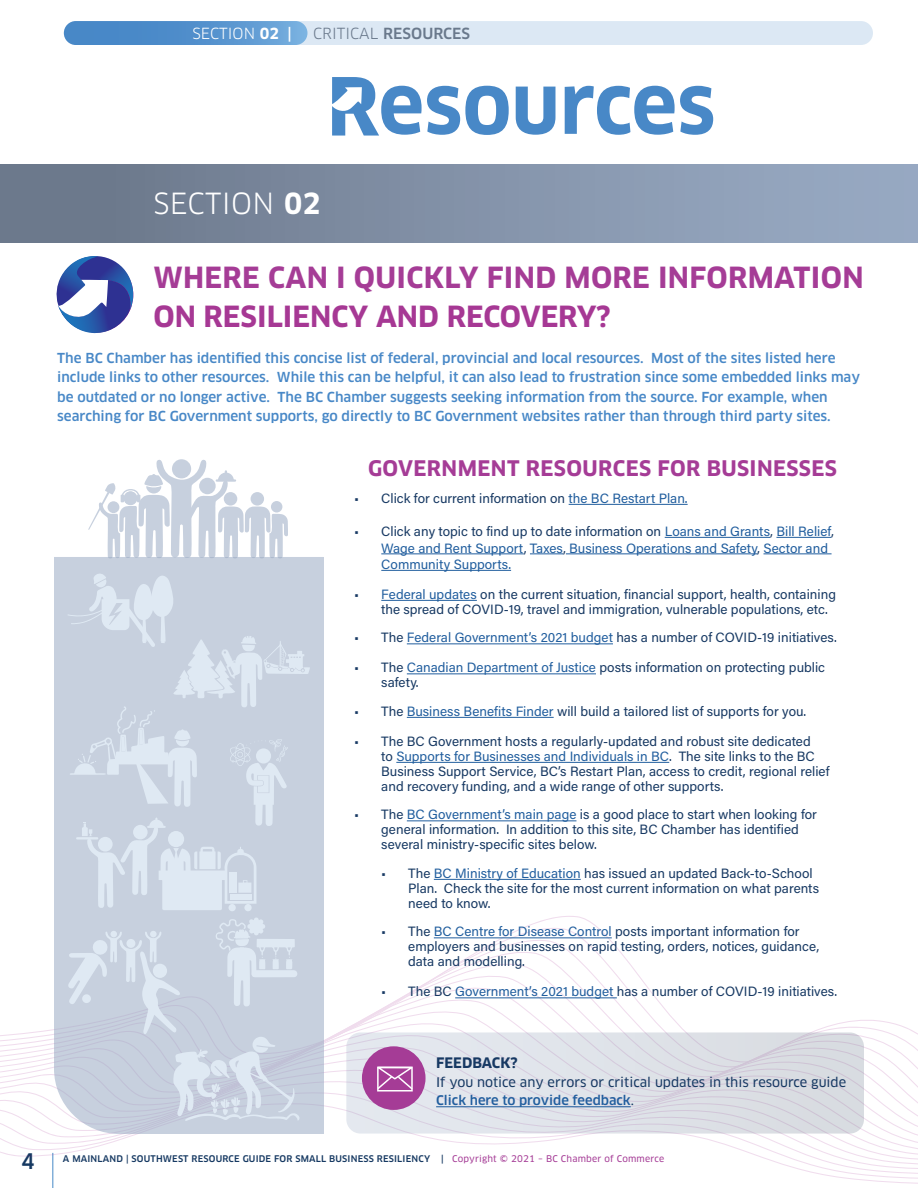
<style>
.page{position:relative;width:918px;height:1188px;background:#fff}
.page>*{position:absolute;margin:0;border:0;box-sizing:border-box;transform-origin:0 0}
.t1{font:700 28.5px "Clan OT";letter-spacing:.01em;color:#a53c96}
.t2{font:700 28.5px "Clan OT";color:#a63894}
.t3{font:28.5px "Clan OT";letter-spacing:.01em;color:#fff}
.t4{font:700 21px "Clan OT";letter-spacing:.02em;color:#a53c96}
.t5{font:500 21px "Clan OT";color:#163962}
.t6{font:500 15px "Clan OT";color:#6a798c}
.t7{font:15px "Clan OT";color:#fff}
.t8{font:700 14.1px "Clan OT";color:#173963}
.t9{font:13.5px/15px "Acumin Variable Concept";color:#173963}
.t10{font:500 13.5px/19.5px "Clan OT";color:#4888c7}
.t11{font:13.5px/16.5px "Acumin Variable Concept";color:#215e9e}
.t12{font:12.9px "Clan OT News";color:#173963}
.t13{font:500 12.9px "Clan OT";color:#215e9e}
.t14{font:500 9px "Clan OT";letter-spacing:.02em;color:#163962}
.s1{font-weight:700}
.s2{font-weight:500}
.s3{font-weight:400}
.s4{color:#215e9e}
.s5{color:#173963}
.s6{font-family:"Clan OT News";font-weight:400;color:#173963}
.s7{font-family:"Clan OT News";font-weight:400;color:#a53c96}
</style>
<div class="page">
<svg style="left:35px;top:1020px;width:880px;height:12px"></svg>
<svg style="left:1px;top:1101px;width:917px;height:87px"></svg>
<div style="left:54px;top:557px;width:270px;height:577px;background:#c7d0de"></div>
<div style="left:0;top:165px;width:918px;height:78px;background:linear-gradient(to right,#697588,#9aacc6)"></div>
<svg style="left:56px;top:256px;width:78px;height:78px"></svg>
<svg style="left:516px;top:87px;width:39px;height:48px"></svg>
<svg style="left:565px;top:86px;width:148px;height:49px"></svg>
<svg style="left:332px;top:77px;width:177px;height:59px"></svg>
<div style="left:64px;top:21px;width:809px;height:24px;background:#dce8f4;border-radius:12px"></div>
<div style="left:64px;top:21px;width:244px;height:24px;background:linear-gradient(to right,#3d7fc2,#6fa8db);border-radius:12px"></div>
<svg style="left:88px;top:460px;width:200px;height:99px"></svg>
<div style="left:228px;top:904px;width:8px;height:7px;background:#dfe9f3;border-radius:50%"></div>
<div style="left:244px;top:904px;width:8px;height:7px;background:#dfe9f3;border-radius:50%"></div>
<svg style="left:68px;top:918px;width:232px;height:203px"></svg>
<div style="left:153px;top:964px;width:14px;height:14px;background:#dfe9f3;border-radius:50%"></div>
<hr style="left:569px;top:504px;width:119px;height:1px;background:#215e9e">
<hr style="left:665px;top:537px;width:105px;height:1px;background:#215e9e">
<hr style="left:776px;top:537px;width:55px;height:1px;background:#215e9e">
<hr style="left:381px;top:554px;width:143px;height:1px;background:#215e9e">
<hr style="left:530px;top:554px;width:33px;height:1px;background:#215e9e">
<hr style="left:566px;top:554px;width:191px;height:1px;background:#215e9e">
<hr style="left:764px;top:554px;width:68px;height:1px;background:#215e9e">
<hr style="left:381px;top:570px;width:130px;height:1px;background:#215e9e">
<hr style="left:381px;top:600px;width:96px;height:1px;background:#215e9e">
<hr style="left:407px;top:644px;width:206px;height:1px;background:#215e9e">
<hr style="left:407px;top:674px;width:189px;height:1px;background:#215e9e">
<hr style="left:407px;top:717px;width:147px;height:1px;background:#215e9e">
<hr style="left:396px;top:762px;width:273px;height:1px;background:#215e9e">
<hr style="left:407px;top:821px;width:169px;height:1px;background:#215e9e">
<hr style="left:434px;top:879px;width:147px;height:1px;background:#215e9e">
<hr style="left:434px;top:938px;width:178px;height:1px;background:#215e9e">
<hr style="left:455px;top:998px;width:162px;height:1px;background:#215e9e">
<svg style="left:67px;top:572px;width:243px;height:338px"></svg>
<svg style="left:346px;top:1032px;width:518px;height:102px"></svg>
<div style="left:362px;top:1046px;width:64px;height:64px;background:#a53c96;border-radius:50%"></div>
<svg style="left:377px;top:1066px;width:36px;height:25px"></svg>
<hr style="left:436px;top:1106px;width:195px;height:1px;background:#215e9e">
<p class="t7" style="left:192px;top:24px;width:101px">SECTION <span class="s1">02</span> <span class="s2">|</span></p>
<p class="t6" style="left:313px;top:24px;width:159px"><span class="s3">CRITICAL</span> RESOURCES</p>
<h1 class="t3" style="left:153px;top:187px;width:169px">SECTION <span class="s1">02</span></h1>
<h1 class="t1" style="left:153px;top:261px;width:712px">WHERE CAN I QUICKLY FIND MORE INFORMATION</h1>
<h1 class="t2" style="left:153px;top:300px;width:459px">ON RESILIENCY AND RECOVERY?</h1>
<p class="t10" style="left:57px;top:348px;width:804px">The BC Chamber has identified this concise list of federal, provincial and local resources. Most of the sites listed here include links to other resources. While this can be helpful, it can also lead to frustration since some embedded links may be outdated or no longer active. The BC Chamber suggests seeking information from the source. For example, when searching for BC Government supports, go directly to BC Government websites rather than through third party sites.</p>
<h2 class="t4" style="left:368px;top:456px;width:471px">GOVERNMENT RESOURCES FOR BUSINESSES</h2>
<p class="t9" style="left:354px;top:490px;width:335px">• Click for current information on <span class="s4">the BC Restart Plan.</span></p>
<p class="t11" style="left:381px;top:523px;width:454px;text-indent:-27px"><span class="s5">• Click any topic to find up to date information on</span> Loans and Grants<span class="s5">,</span> Bill Relief<span class="s5">,<br></span>Wage and Rent Support<span class="s5">,</span> Taxes<span class="s5">,</span> Business Operations and Safety<span class="s5">,</span> Sector and<br>Community Supports.</p>
<p class="t9" style="left:381px;top:586px;width:456px;text-indent:-27px">• <span class="s4">Federal updates</span> on the current situation, financial support, health, containing the spread of COVID-19, travel and immigration, vulnerable populations, etc.</p>
<p class="t9" style="left:354px;top:630px;width:484px">• The <span class="s4">Federal Government’s 2021 budget</span> has a number of COVID-19 initiatives.</p>
<p class="t9" style="left:381px;top:660px;width:445px;text-indent:-27px">• The <span class="s4">Canadian Department of Justice</span> posts information on protecting public safety.</p>
<p class="t9" style="left:354px;top:703px;width:454px">• The <span class="s4">Business Benefits Finder</span> will build a tailored list of supports for you.</p>
<p class="t9" style="left:381px;top:733px;width:450px;text-indent:-27px">• The BC Government hosts a regularly-updated and robust site dedicated<br>to <span class="s4">Supports for Businesses and Individuals in BC</span>. The site links to the BC Business Support Service, BC’s Restart Plan, access to credit, regional relief and recovery funding, and a wide range of other supports.</p>
<p class="t9" style="left:381px;top:807px;width:437px;text-indent:-27px">• The <span class="s4">BC Government’s main page</span> is a good place to start when looking for general information. In addition to this site, BC Chamber has identified several ministry-specific sites below.</p>
<p class="t9" style="left:408px;top:865px;width:412px;text-indent:-27px">• The <span class="s4">BC Ministry of Education</span> has issued an updated Back-to-School<br>Plan. Check the site for the most current information on what parents need to know.</p>
<p class="t9" style="left:408px;top:924px;width:412px;text-indent:-27px">• The <span class="s4">BC Centre for Disease Control</span> posts important information for employers and businesses on rapid testing, orders, notices, guidance, data and modelling.</p>
<p class="t9" style="left:381px;top:984px;width:457px">• The BC <span class="s4">Government’s 2021 budget</span> has a number of COVID-19 initiatives.</p>
<p class="t8" style="left:436px;top:1054px;width:83px">FEEDBACK?</p>
<p class="t12" style="left:436px;top:1074px;width:412px">If you notice any errors or critical updates in this resource guide</p>
<p class="t13" style="left:436px;top:1093px;width:199px">Click here to provide feedback<span class="s6">.</span></p>
<h2 class="t5" style="left:21px;top:1149px;width:15px">4</h2>
<p class="t14" style="left:63px;top:1154px;width:603px">A MAINLAND | SOUTHWEST RESOURCE GUIDE FOR SMALL BUSINESS RESILIENCY | <span class="s7">Copyright © 2021 – BC Chamber of Commerce</span></p>
</div>
